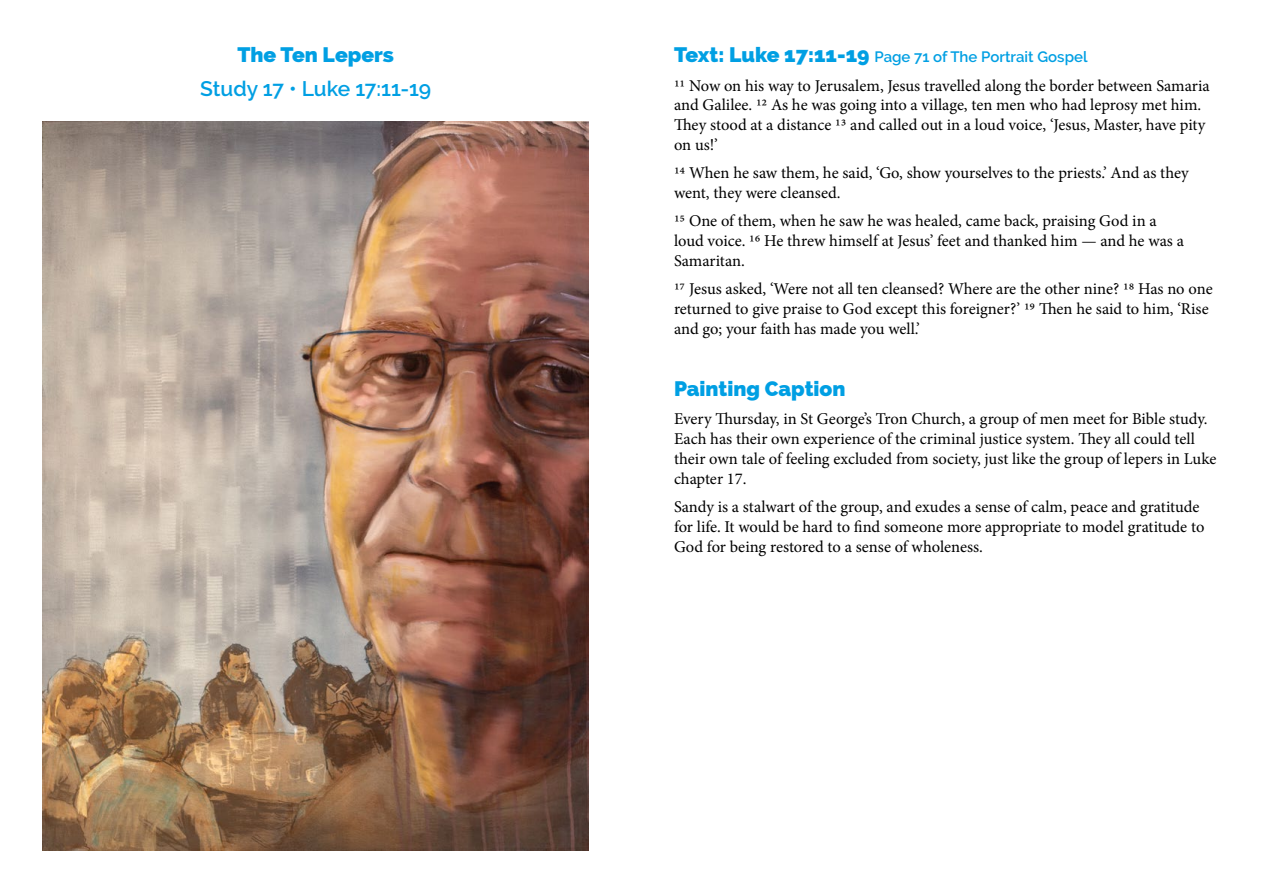
<style>
.page{position:relative;width:1263px;height:893px;background:#fff}
.page>*{position:absolute;margin:0;border:0;box-sizing:border-box;transform-origin:0 0}
.t1{font:800 21px "Raleway";color:#009fe3}
.t2{font:600 21px "Raleway";color:#009fe3}
.t3{font:16.5px/19.8px "Minion Pro";letter-spacing:-.005em;color:#000}
.t4{font:600 15px "Raleway";color:#009fe3}
.s1{font-weight:800;font-size:21px}
</style>
<div class="page">
<img style="left:43px;top:122px;width:546px;height:728px">
<p class="t1" style="left:237px;top:43px;width:158px">The Ten Lepers</p>
<p class="t2" style="left:200px;top:76px;width:233px">Study 17 • Luke 17:11-19</p>
<p class="t4" style="left:674px;top:48px;width:415px"><span class="s1">Text: Luke 17:11-19</span> Page 71 of The Portrait Gospel</p>
<p class="t3" style="left:674px;top:75px;width:537px">11 Now on his way to Jerusalem, Jesus travelled along the border between Samaria and Galilee. 12 As he was going into a village, ten men who had leprosy met him.<br>They stood at a distance 13 and called out in a loud voice, ‘Jesus, Master, have pity on us!’</p>
<p class="t3" style="left:674px;top:163px;width:516px">14 When he saw them, he said, ‘Go, show yourselves to the priests.’ And as they went, they were cleansed.</p>
<p class="t3" style="left:674px;top:211px;width:511px">15 One of them, when he saw he was healed, came back, praising God in a loud voice. 16 He threw himself at Jesus’ feet and thanked him — and he was a<br>Samaritan.</p>
<p class="t3" style="left:674px;top:279px;width:540px">17 Jesus asked, ‘Were not all ten cleansed? Where are the other nine? 18 Has no one returned to give praise to God except this foreigner?’ 19 Then he said to him, ‘Rise and go; your faith has made you well.’</p>
<p class="t1" style="left:674px;top:376px;width:173px">Painting Caption</p>
<p class="t3" style="left:674px;top:409px;width:544px">Every Thursday, in St George’s Tron Church, a group of men meet for Bible study.<br>Each has their own experience of the criminal justice system. They all could tell their own tale of feeling excluded from society, just like the group of lepers in Luke chapter 17.</p>
<p class="t3" style="left:674px;top:497px;width:532px">Sandy is a stalwart of the group, and exudes a sense of calm, peace and gratitude for life. It would be hard to find someone more appropriate to model gratitude to<br>God for being restored to a sense of wholeness.</p>
</div>
